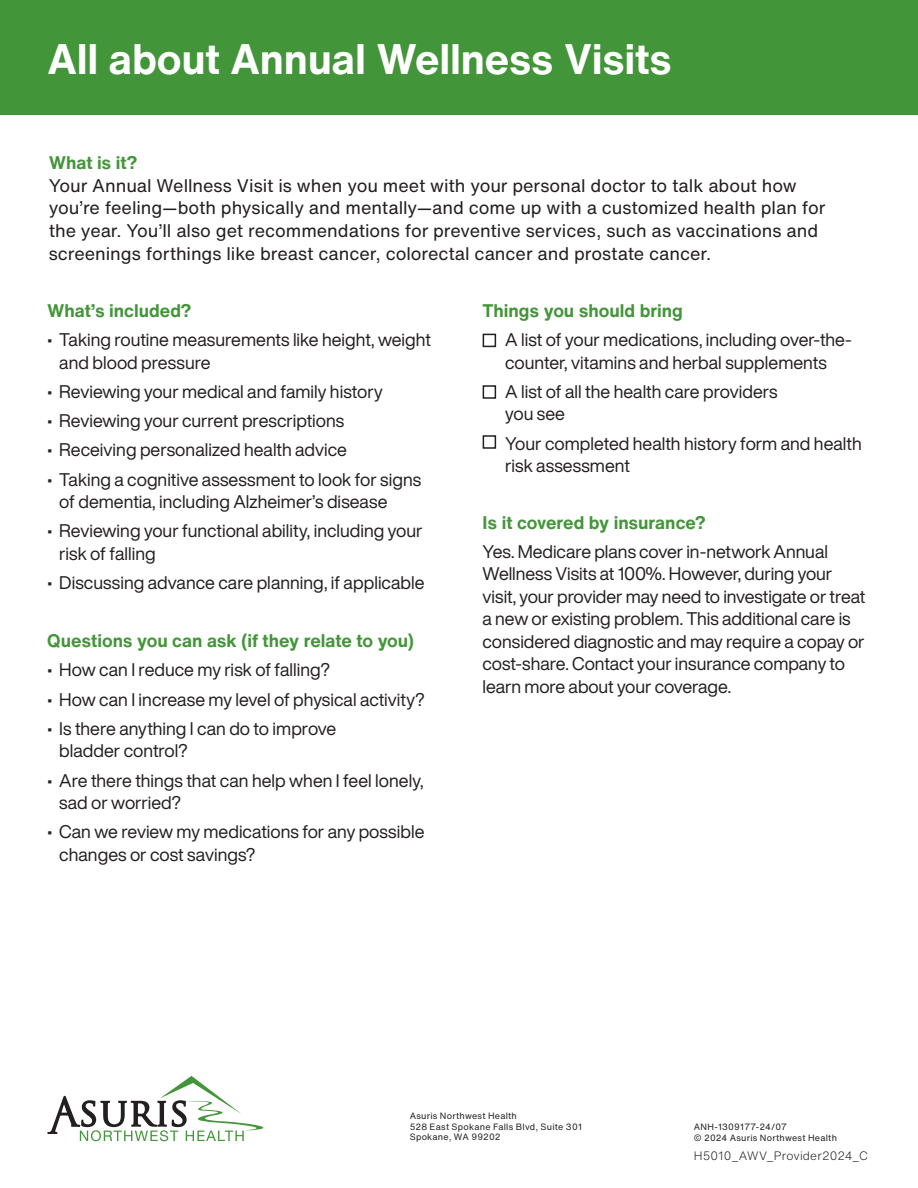
<style>
.page{position:relative;width:918px;height:1188px;background:#fff}
.page>*{position:absolute;margin:0;border:0;box-sizing:border-box;transform-origin:0 0}
.t1{font:700 42px "Helvetica Now Text";letter-spacing:-.005em;color:#fff}
.t2{font:18px/22.5px "Helvetica Now Display";color:#231f20}
.t3{font:18px/22.8px "Helvetica Now Text";letter-spacing:-.005em;color:#231f20}
.t4{font:700 18px "Helvetica Now Text";letter-spacing:-.005em;color:#439539}
.t5{font:300 12px "Helvetica Now Text";letter-spacing:.015em;color:#231f20}
.t6{font:9px/10.5px "Helvetica Now Text";letter-spacing:.025em;color:#231f20}
</style>
<div class="page">
<div style="left:0;top:0;width:918px;height:114px;background:#439539"></div>
<div style="left:483px;top:334px;width:13px;height:13px;border:2px solid #231f20"></div>
<div style="left:483px;top:385px;width:13px;height:14px;border:2px solid #231f20"></div>
<div style="left:483px;top:435px;width:13px;height:14px;border:2px solid #231f20"></div>
<svg style="left:47px;top:1076px;width:217px;height:65px"></svg>
<h1 class="t1" style="left:47px;top:30px;width:626px">All about Annual Wellness Visits</h1>
<p class="t4" style="left:49px;top:151px;width:90px">What is it?</p>
<p class="t3" style="left:49px;top:174px;width:778px">Your Annual Wellness Visit is when you meet with your personal doctor to talk about how you’re feeling—both physically and mentally—and come up with a customized health plan for the year. You’ll also get recommendations for preventive services, such as vaccinations and screenings forthings like breast cancer, colorectal cancer and prostate cancer.</p>
<p class="t4" style="left:47px;top:299px;width:146px">What’s included?</p>
<p class="t2" style="left:59px;top:328px;width:373px;text-indent:-12px">• Taking routine measurements like height, weight and blood pressure</p>
<p class="t2" style="left:47px;top:380px;width:337px">• Reviewing your medical and family history</p>
<p class="t2" style="left:47px;top:409px;width:299px">• Reviewing your current prescriptions</p>
<p class="t2" style="left:47px;top:439px;width:301px">• Receiving personalized health advice</p>
<p class="t2" style="left:59px;top:468px;width:364px;text-indent:-12px">• Taking a cognitive assessment to look for signs of dementia, including Alzheimer’s disease</p>
<p class="t2" style="left:59px;top:520px;width:365px;text-indent:-12px">• Reviewing your functional ability, including your risk of falling</p>
<p class="t2" style="left:47px;top:571px;width:379px">• Discussing advance care planning, if applicable</p>
<p class="t4" style="left:47px;top:629px;width:368px">Questions you can ask (if they relate to you)</p>
<p class="t2" style="left:47px;top:659px;width:284px">• How can I reduce my risk of falling?</p>
<p class="t2" style="left:47px;top:688px;width:379px">• How can I increase my level of physical activity?</p>
<p class="t2" style="left:59px;top:717px;width:279px;text-indent:-12px">• Is there anything I can do to improve bladder control?</p>
<p class="t2" style="left:59px;top:769px;width:366px;text-indent:-12px">• Are there things that can help when I feel lonely, sad or worried?</p>
<p class="t2" style="left:59px;top:821px;width:367px;text-indent:-12px">• Can we review my medications for any possible changes or cost savings?</p>
<p class="t4" style="left:483px;top:299px;width:202px">Things you should bring</p>
<p class="t2" style="left:505px;top:328px;width:348px">A list of your medications, including over-the&shy;counter, vitamins and herbal supplements</p>
<p class="t2" style="left:505px;top:380px;width:274px">A list of all the health care providers you see</p>
<p class="t2" style="left:505px;top:432px;width:358px">Your completed health history form and health risk assessment</p>
<p class="t4" style="left:483px;top:510px;width:225px">Is it covered by insurance?</p>
<p class="t2" style="left:483px;top:540px;width:384px">Yes. Medicare plans cover in-network Annual Wellness Visits at 100%. However, during your visit, your provider may need to investigate or treat a new or existing problem. This additional care is considered diagnostic and may require a copay or cost-share. Contact your insurance company to learn more about your coverage.</p>
<p class="t6" style="left:410px;top:1111px;width:174px">Asuris Northwest Health<br>528 East Spokane Falls Blvd, Suite 301<br>Spokane, WA 99202</p>
<p class="t6" style="left:694px;top:1122px;width:145px">ANH-1309177-24/07<br>© 2024 Asuris Northwest Health</p>
<p class="t5" style="left:694px;top:1148px;width:176px">H5010_AWV_Provider2024_C</p>
</div>
